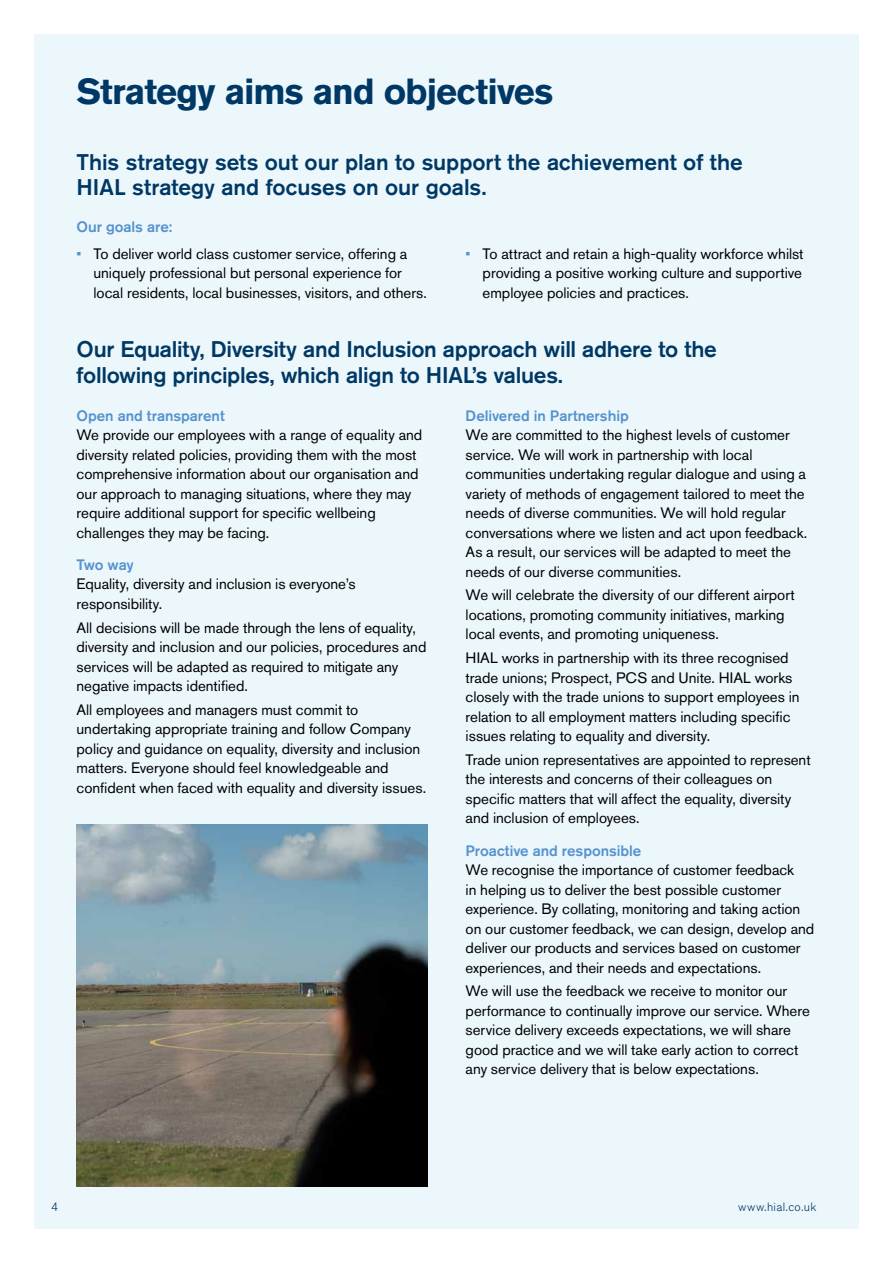
<style>
.page{position:relative;width:893px;height:1263px;background:#fff}
.page>*{position:absolute;margin:0;border:0;box-sizing:border-box;transform-origin:0 0}
.t1{font:700 36px "Akzidenz Grotesk Std";letter-spacing:-.03em;color:#003865}
.t2{font:500 22.5px/25.5px "Akzidenz Grotesk Std";letter-spacing:-.005em;color:#003865}
.t3{font:15px/19.5px "Akzidenz Grotesk Std";letter-spacing:-.005em;color:#000}
.t4{font:500 15px "Akzidenz Grotesk Std";letter-spacing:-.005em;color:#5692ce}
.t5{font:300 12px "Akzidenz Grotesk Std";letter-spacing:.035em;color:#003865}
.s1{color:#5692ce}
</style>
<div class="page">
<div style="left:34px;top:34px;width:825px;height:1195px;background:#ecf7fc"></div>
<img style="left:77px;top:825px;width:350px;height:361px">
<h1 class="t1" style="left:77px;top:70px;width:478px">Strategy aims and objectives</h1>
<h2 class="t2" style="left:77px;top:149px;width:668px">This strategy sets out our plan to support the achievement of the<br>HIAL strategy and focuses on our goals.</h2>
<p class="t4" style="left:77px;top:218px;width:97px">Our goals are:</p>
<p class="t3" style="left:94px;top:243px;width:335px;text-indent:-17px"><span class="s1">•</span> To deliver world class customer service, offering a uniquely professional but personal experience for local residents, local businesses, visitors, and others.</p>
<p class="t3" style="left:483px;top:243px;width:322px;text-align:justify;text-indent:-17px"><span class="s1">•</span> To attract and retain a high-quality workforce whilst providing a positive working culture and supportive employee policies and practices.</p>
<h2 class="t2" style="left:77px;top:336px;width:642px">Our Equality, Diversity and Inclusion approach will adhere to the following principles, which align to HIAL’s values.</h2>
<p class="t4" style="left:77px;top:406px;width:150px">Open and transparent</p>
<p class="t3" style="left:77px;top:425px;width:347px">We provide our employees with a range of equality and diversity related policies, providing them with the most comprehensive information about our organisation and our approach to managing situations, where they may require additional support for specific wellbeing challenges they may be facing.</p>
<p class="t4" style="left:77px;top:555px;width:59px">Two way</p>
<p class="t3" style="left:77px;top:574px;width:281px">Equality, diversity and inclusion is everyone’s responsibility.</p>
<p class="t3" style="left:77px;top:617px;width:351px">All decisions will be made through the lens of equality, diversity and inclusion and our policies, procedures and services will be adapted as required to mitigate any negative impacts identified.</p>
<p class="t3" style="left:77px;top:700px;width:351px">All employees and managers must commit to undertaking appropriate training and follow Company policy and guidance on equality, diversity and inclusion matters. Everyone should feel knowledgeable and confident when faced with equality and diversity issues.</p>
<p class="t4" style="left:466px;top:406px;width:165px">Delivered in Partnership</p>
<p class="t3" style="left:466px;top:425px;width:343px">We are committed to the highest levels of customer service. We will work in partnership with local communities undertaking regular dialogue and using a variety of methods of engagement tailored to meet the needs of diverse communities. We will hold regular conversations where we listen and act upon feedback.<br>As a result, our services will be adapted to meet the needs of our diverse communities.</p>
<p class="t3" style="left:466px;top:585px;width:331px">We will celebrate the diversity of our different airport locations, promoting community initiatives, marking local events, and promoting uniqueness.</p>
<p class="t3" style="left:466px;top:648px;width:336px">HIAL works in partnership with its three recognised trade unions; Prospect, PCS and Unite. HIAL works closely with the trade unions to support employees in relation to all employment matters including specific issues relating to equality and diversity.</p>
<p class="t3" style="left:466px;top:750px;width:347px">Trade union representatives are appointed to represent the interests and concerns of their colleagues on specific matters that will affect the equality, diversity and inclusion of employees.</p>
<p class="t4" style="left:466px;top:841px;width:177px">Proactive and responsible</p>
<p class="t3" style="left:466px;top:860px;width:350px">We recognise the importance of customer feedback<br>in helping us to deliver the best possible customer experience. By collating, monitoring and taking action on our customer feedback, we can design, develop and deliver our products and services based on customer experiences, and their needs and expectations.</p>
<p class="t3" style="left:466px;top:981px;width:346px">We will use the feedback we receive to monitor our performance to continually improve our service. Where service delivery exceeds expectations, we will share good practice and we will take early action to correct any service delivery that is below expectations.</p>
<p class="t5" style="left:51px;top:1200px;width:8px">4</p>
<p class="t5" style="left:738px;top:1200px;width:80px">www.hial.co.uk</p>
</div>
